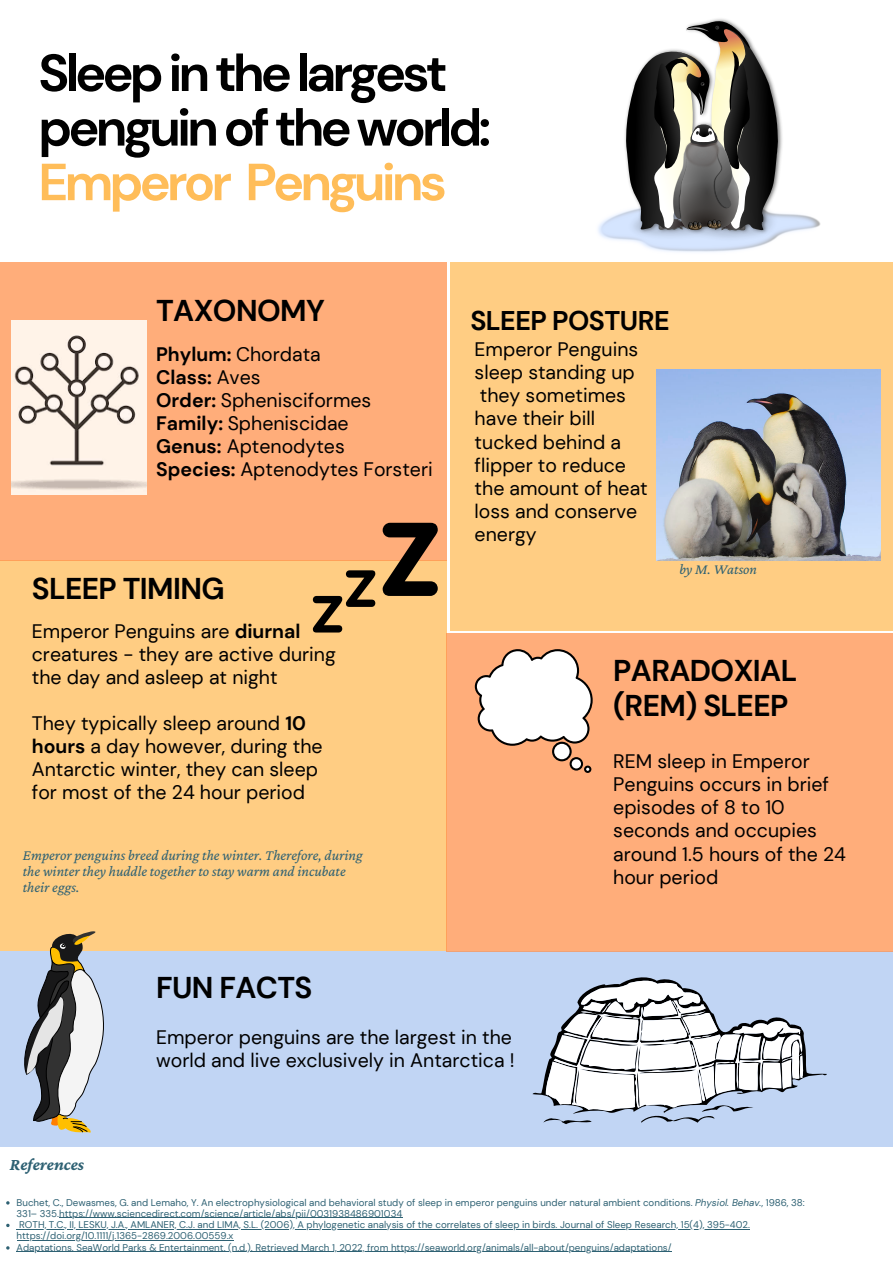
<style>
.page{position:relative;width:893px;height:1263px;background:#fff}
.page>*{position:absolute;margin:0;border:0;box-sizing:border-box;transform-origin:0 0}
.t1{font:700 52.05px/54.6px "DM Sans";letter-spacing:-.075em;color:#000}
.t2{font:700 30px/35.5px "DM Sans";letter-spacing:-.02em;color:#000}
.t3{font:700 27px "DM Sans";letter-spacing:-.02em;color:#000}
.t4{font:19.5px/23.1px "DM Sans";color:#000}
.t5{font:700 19.5px "DM Sans";color:#000}
.t6{font:italic 700 17.4px "Crimson Pro";color:#2e6173}
.t7{font:italic 15px/16.4px "Crimson Pro";color:#2e6173}
.t8{font:italic 14.85px "Crimson Pro";color:#2e6173}
.t9{font:9.75px/11.2px "DM Sans";color:#2e6173}
.s1{color:#ffbd59}
.s2{font-weight:700}
.s3{font-weight:400}
.s4{font-style:italic}
</style>
<div class="page">
<div style="left:0;top:561px;width:447px;height:390px;background:#ffcd83"></div>
<div style="left:450px;top:262px;width:443px;height:368px;background:#ffcd83"></div>
<div style="left:0;top:951px;width:893px;height:196px;background:#c1d5f4"></div>
<div style="left:447px;top:633px;width:446px;height:318px;background:#ffad7a"></div>
<div style="left:0;top:262px;width:447px;height:298px;background:#ffad7a"></div>
<img style="left:598px;top:213px;width:222px;height:39px">
<img style="left:627px;top:236px;width:151px;height:5px">
<img style="left:621px;top:110px;width:164px;height:126px">
<svg style="left:624px;top:18px;width:155px;height:217px"></svg>
<svg style="left:24px;top:931px;width:80px;height:202px"></svg>
<svg style="left:313px;top:523px;width:125px;height:109px"></svg>
<img style="left:11px;top:320px;width:136px;height:175px">
<img style="left:657px;top:370px;width:223px;height:190px">
<svg style="left:475px;top:649px;width:117px;height:124px"></svg>
<svg style="left:532px;top:977px;width:295px;height:147px"></svg>
<svg style="left:6px;top:1201px;width:4px;height:3px"></svg>
<hr style="left:59px;top:1217px;width:343px;height:1px;background:#2e6173">
<svg style="left:6px;top:1224px;width:4px;height:3px"></svg>
<hr style="left:19px;top:1229px;width:731px;height:1px;background:#2e6173">
<hr style="left:17px;top:1240px;width:216px;height:1px;background:#2e6173">
<svg style="left:6px;top:1246px;width:4px;height:3px"></svg>
<hr style="left:17px;top:1251px;width:654px;height:1px;background:#2e6173">
<p class="t1" style="left:38px;top:46px;width:454px">Sleep in the largest penguin of the world:<br><span class="s1">Emperor Penguins</span></p>
<p class="t2" style="left:156px;top:293px;width:170px">TAXONOMY</p>
<p class="t4" style="left:156px;top:343px;width:166px"><span class="s2">Phylum:</span> Chordata</p>
<p class="t5" style="left:156px;top:365px;width:106px">Class: <span class="s3">Aves</span></p>
<p class="t4" style="left:156px;top:389px;width:217px"><span class="s2">Order:</span> Sphenisciformes</p>
<p class="t4" style="left:156px;top:412px;width:194px"><span class="s2">Family:</span> Spheniscidae</p>
<p class="t4" style="left:156px;top:435px;width:190px"><span class="s2">Genus:</span> Aptenodytes</p>
<p class="t4" style="left:156px;top:458px;width:278px"><span class="s2">Species:</span> Aptenodytes Forsteri</p>
<p class="t2" style="left:32px;top:571px;width:194px">SLEEP TIMING</p>
<p class="t4" style="left:32px;top:620px;width:305px">Emperor Penguins are <span class="s2">diurnal </span>creatures - they are active during the day and asleep at night</p>
<p class="t4" style="left:32px;top:712px;width:292px">They typically sleep around <span class="s2">10 hours</span> a day however, during the<br>Antarctic winter, they can sleep for most of the 24 hour period</p>
<p class="t7" style="left:23px;top:846px;width:341px">Emperor penguins breed during the winter. Therefore, during the winter they huddle together to stay warm and incubate their eggs.</p>
<p class="t3" style="left:470px;top:303px;width:201px">SLEEP POSTURE</p>
<p class="t4" style="left:474px;top:338px;width:175px">Emperor Penguins sleep standing up they sometimes have their bill tucked behind a flipper to reduce the amount of heat loss and conserve energy</p>
<p class="t8" style="left:679px;top:561px;width:79px">by M. Watson</p>
<p class="t2" style="left:613px;top:653px;width:185px">PARADOXIAL (REM) SLEEP</p>
<p class="t4" style="left:613px;top:750px;width:234px">REM sleep in Emperor<br>Penguins occurs in brief episodes of 8 to 10 seconds and occupies around 1.5 hours of the 24 hour period</p>
<p class="t6" style="left:10px;top:1154px;width:76px">References</p>
<p class="t2" style="left:156px;top:970px;width:158px">FUN FACTS</p>
<p class="t4" style="left:156px;top:1025px;width:360px">Emperor penguins are the largest in the world and live exclusively in Antarctica !</p>
<p class="t9" style="left:17px;top:1197px;width:790px">Buchet, C., Dewasmes, G. and Lemaho, Y. An electrophysiological and behavioral study of sleep in emperor penguins under natural ambient conditions. <span class="s4">Physiol. Behav.</span>, 1986, 38:<br>331– 335.https://www.sciencedirect.com/science/article/abs/pii/0031938486901034</p>
<p class="t9" style="left:17px;top:1219px;width:735px">ROTH, T.C., II, LESKU, J.A., AMLANER, C.J. and LIMA, S.L. (2006), A phylogenetic analysis of the correlates of sleep in birds. Journal of Sleep Research, 15(4), 395-402. https://doi.org/10.1111/j.1365-2869.2006.00559.x</p>
<p class="t9" style="left:17px;top:1242px;width:656px">Adaptations. SeaWorld Parks &amp; Entertainment. (n.d.). Retrieved March 1, 2022, from https://seaworld.org/animals/all-about/penguins/adaptations/</p>
</div>
